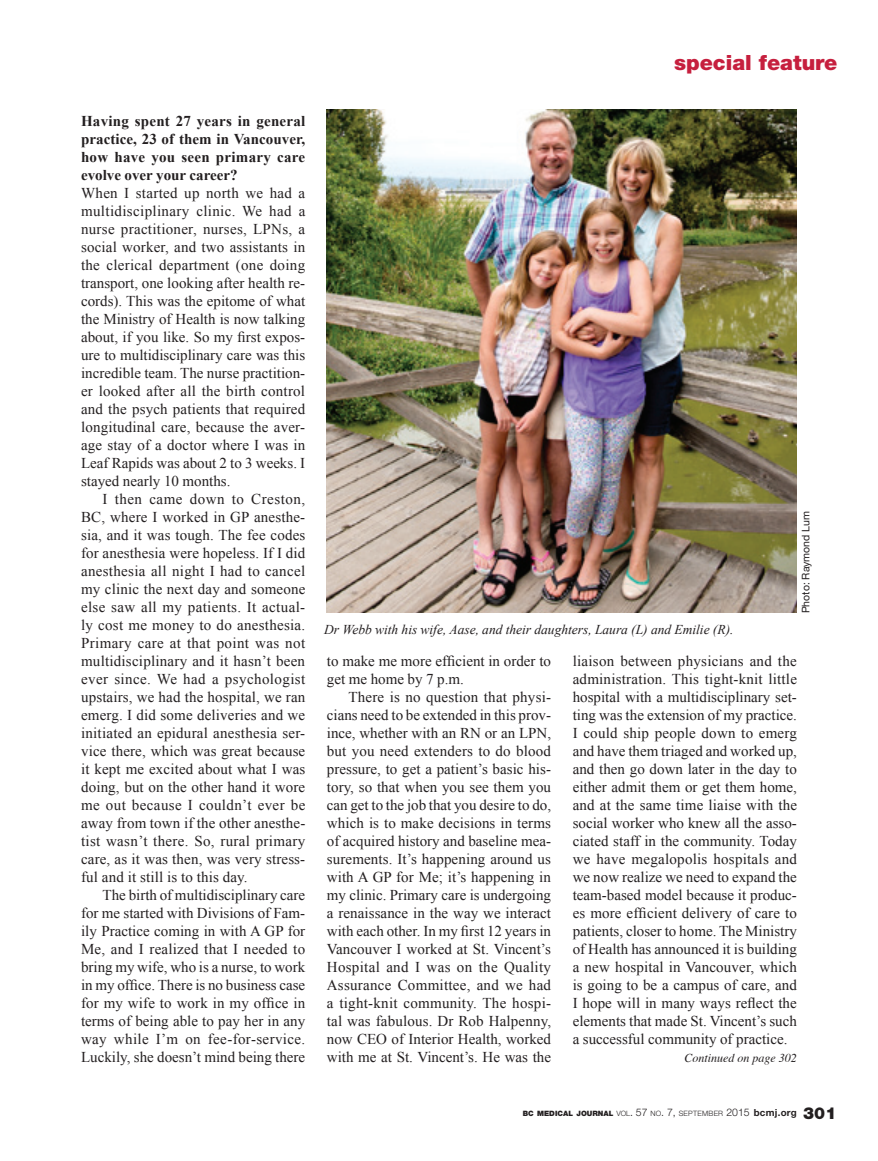
<style>
.page{position:relative;width:878px;height:1161px;background:#fff}
.page>*{position:absolute;margin:0;border:0;box-sizing:border-box;transform-origin:0 0}
.t1{font:900 21px "Helvetica Neue";color:#c61f3e}
.t2{font:15px/18px "Times New Roman";color:#231f20;text-align:justify}
.t3{font:700 15px/18px "Times New Roman";letter-spacing:.005em;color:#231f20;text-align:justify}
.t4{font:italic 13.5px "Times New Roman";color:#231f20}
.t5{font:italic 12px "Times";color:#231f20}
.t6{font:10.5px "Helvetica Neue";color:#231f20}
.t7{font:900 7.35px "Helvetica Neue";color:#231f20}
.s1{font-weight:300}
.s2{font-weight:300;font-size:10.5px}
.s3{font-weight:700;font-size:9.75px}
.s4{font-size:16.5px}
</style>
<div class="page">
<img style="left:327px;top:110px;width:469px;height:503px">
<p class="t3" style="left:81px;top:112px;width:226px">Having spent 27 years in general practice, 23 of them in Vancouver, how have you seen primary care evolve over your career?</p>
<p class="t2" style="left:81px;top:184px;width:226px">When I started up north we had a multidisciplinary clinic. We had a nurse practitioner, nurses, LPNs, a social worker, and two assistants in the clerical department (one doing transport, one looking after health re&shy;cords). This was the epitome of what the Ministry of Health is now talking about, if you like. So my first expos&shy;ure to multidisciplinary care was this incredible team. The nurse practition&shy;er looked after all the birth control and the psych patients that required longitudinal care, because the aver&shy;age stay of a doctor where I was in Leaf Rapids was about 2 to 3 weeks. I stayed nearly 10 months.</p>
<p class="t2" style="left:81px;top:490px;width:226px;text-indent:22px">I then came down to Creston, BC, where I worked in GP anesthe&shy;sia, and it was tough. The fee codes for anesthesia were hopeless. If I did anesthesia all night I had to cancel my clinic the next day and someone else saw all my patients. It actual&shy;ly cost me money to do anesthesia.<br>Primary care at that point was not multidisciplinary and it hasn’t been ever since. We had a psychologist upstairs, we had the hospital, we ran emerg. I did some deliveries and we initiated an epidural anesthesia ser&shy;vice there, which was great because it kept me excited about what I was doing, but on the other hand it wore me out because I couldn’t ever be away from town if the other anesthe&shy;tist wasn’t there. So, rural primary care, as it was then, was very stress&shy;ful and it still is to this day.</p>
<p class="t2" style="left:81px;top:886px;width:226px;text-indent:22px">The birth of multidisciplinary care for me started with Divisions of Fam&shy;ily Practice coming in with A GP for Me, and I realized that I needed to bring my wife, who is a nurse, to work in my office. There is no business case for my wife to work in my office in terms of being able to pay her in any way while I’m on fee-for-service.<br>Luckily, she doesn’t mind being there</p>
<h1 class="t1" style="left:674px;top:50px;width:165px">special feature</h1>
<p class="t4" style="left:324px;top:622px;width:411px">Dr Webb with his wife, Aase, and their daughters, Laura (L) and Emilie (R).</p>
<p class="t6" style="left:799px;top:613px;width:104px;rotate:-90deg">Photo: Raymond Lum</p>
<p class="t2" style="left:327px;top:652px;width:226px">to make me more efficient in order to get me home by 7 p.m.</p>
<p class="t2" style="left:327px;top:688px;width:226px;text-indent:22px">There is no question that physi&shy;cians need to be extended in this prov&shy;ince, whether with an RN or an LPN, but you need extenders to do blood pressure, to get a patient’s basic his&shy;tory, so that when you see them you can get to the job that you desire to do, which is to make decisions in terms of acquired history and baseline mea&shy;surements. It’s happening around us with A GP for Me; it’s happening in my clinic. Primary care is undergoing a renaissance in the way we interact with each other. In my first 12 years in Vancouver I worked at St. Vincent’s Hospital and I was on the Quality Assurance Committee, and we had a tight-knit community. The hospi&shy;tal was fabulous. Dr Rob Halpenny, now CEO of Interior Health, worked with me at St. Vincent’s. He was the</p>
<p class="t2" style="left:572px;top:652px;width:226px">liaison between physicians and the administration. This tight-knit little hospital with a multidisciplinary set&shy;ting was the extension of my practice.<br>I could ship people down to emerg and have them triaged and worked up, and then go down later in the day to either admit them or get them home, and at the same time liaise with the social worker who knew all the asso&shy;ciated staff in the community. Today we have megalopolis hospitals and we now realize we need to expand the team-based model because it produc&shy;es more efficient delivery of care to patients, closer to home. The Ministry of Health has announced it is building a new hospital in Vancouver, which is going to be a campus of care, and I hope will in many ways reflect the elements that made St. Vincent’s such a successful community of practice.</p>
<p class="t5" style="left:684px;top:1047px;width:114px">Continued on page 302</p>
<p class="t7" style="left:522px;top:1109px;width:315px">BC MEDICAL JOURNAL <span class="s1">VOL</span><span class="s2">. 57</span> <span class="s1">NO</span><span class="s2">. 7,</span> <span class="s1">SEPTEMBER</span> <span class="s2">2015</span> <span class="s3">bcmj.org</span> <span class="s4">301</span></p>
</div>
